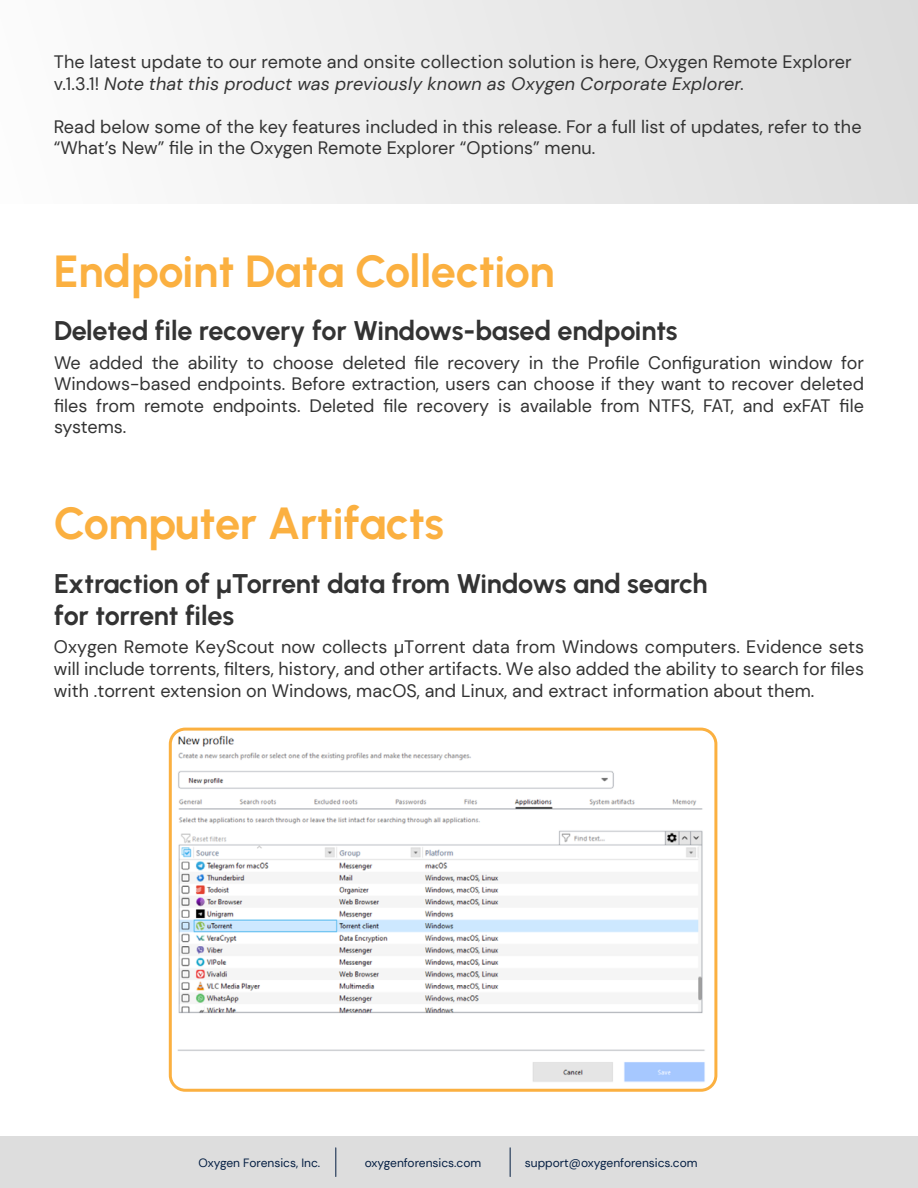
<style>
.page{position:relative;width:918px;height:1188px;background:#fff}
.page>*{position:absolute;margin:0;border:0;box-sizing:border-box;transform-origin:0 0}
.t1{font:700 45px "Urbanist";letter-spacing:-.01em;color:#fbb040}
.t2{font:700 27px/32.4px "Urbanist";letter-spacing:-.01em;color:#333}
.t3{font:18px/21.6px "DM Sans";color:#333}
.t4{font:12px "DM Sans";color:#041e42}
.s1{font-style:italic}
</style>
<div class="page">
<div style="left:0;top:1136px;width:918px;height:52px;background:#ddd"></div>
<svg style="left:336px;top:1148px;width:1px;height:29px"></svg>
<svg style="left:510px;top:1148px;width:1px;height:29px"></svg>
<div style="left:0;top:0;width:918px;height:204px;background:linear-gradient(to right,#fcfcfc,#dcdcdc)"></div>
<img style="left:171px;top:729px;width:545px;height:359px">
<div style="left:169px;top:728px;width:548px;height:364px;border:3px solid #fbb040;border-radius:15px"></div>
<p class="t3" style="left:54px;top:51px;width:800px">The latest update to our remote and onsite collection solution is here, Oxygen Remote Explorer v.1.3.1! <span class="s1">Note that this product was previously known as Oxygen Corporate Explorer.</span></p>
<p class="t3" style="left:54px;top:116px;width:809px">Read below some of the key features included in this release. For a full list of updates, refer to the “What’s New” file in the Oxygen Remote Explorer “Options” menu.</p>
<h1 class="t1" style="left:54px;top:242px;width:502px">Endpoint Data Collection</h1>
<h2 class="t2" style="left:54px;top:313px;width:625px">Deleted file recovery for Windows-based endpoints</h2>
<p class="t3" style="left:54px;top:351px;width:812px;text-align:justify">We added the ability to choose deleted file recovery in the Profile Configuration window for Windows-based endpoints. Before extraction, users can choose if they want to recover deleted files from remote endpoints. Deleted file recovery is available from NTFS, FAT, and exFAT file systems.</p>
<h1 class="t1" style="left:54px;top:494px;width:392px">Computer Artifacts</h1>
<h2 class="t2" style="left:54px;top:567px;width:655px">Extraction of μTorrent data from Windows and search for torrent files</h2>
<p class="t3" style="left:54px;top:636px;width:812px;text-align:justify">Oxygen Remote KeyScout now collects µTorrent data from Windows computers. Evidence sets will include torrents, filters, history, and other artifacts. We also added the ability to search for files with .torrent extension on Windows, macOS, and Linux, and extract information about them.</p>
<p class="t4" style="left:198px;top:1155px;width:123px">Oxygen Forensics, Inc.</p>
<p class="t4" style="left:365px;top:1155px;width:118px">oxygenforensics.com</p>
<p class="t4" style="left:525px;top:1155px;width:174px">support@oxygenforensics.com</p>
</div>
